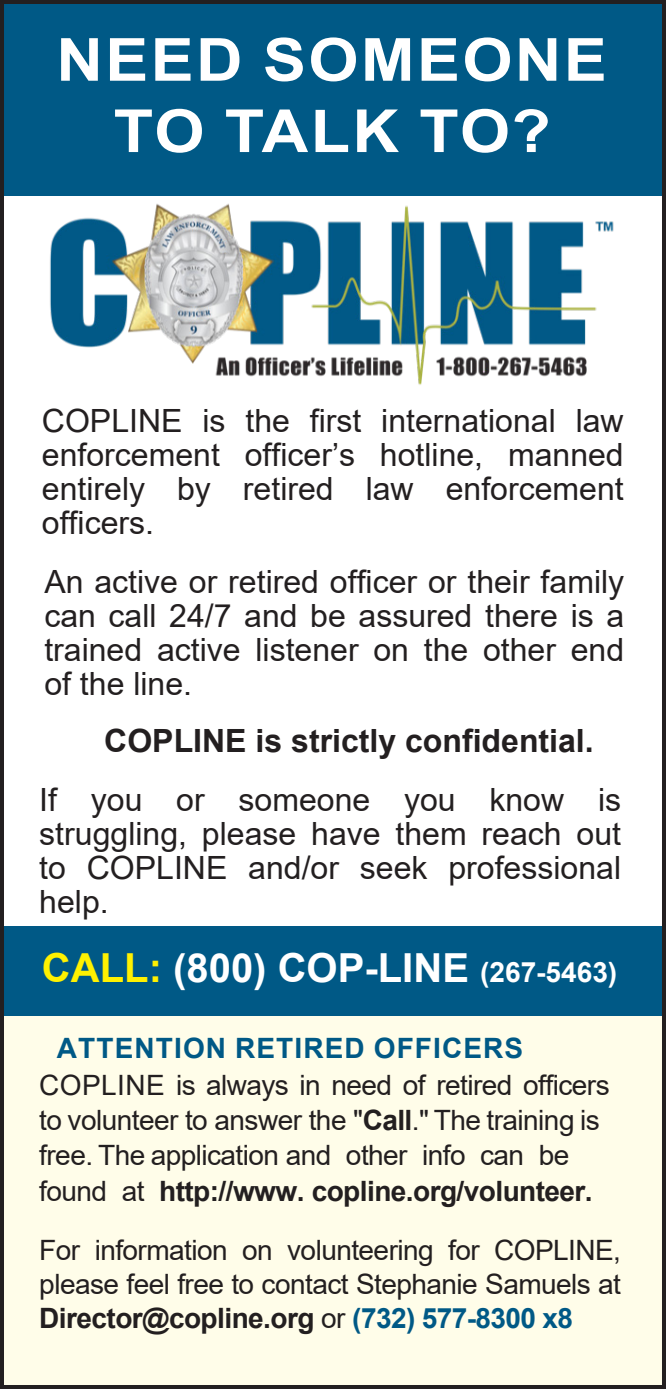
<style>
.page{position:relative;width:666px;height:1389px;background:#fff}
.page>*{position:absolute;margin:0;border:0;box-sizing:border-box;transform-origin:0 0}
.t1{font:700 59.2px "Arial";letter-spacing:.035em;color:#fff;scale:1.09 1}
.t2{font:700 40px "Arial";color:#fff}
.t3{font:32px/34px "Arial";color:#231f20;text-align:justify}
.t4{font:700 32px "Arial";color:#231f20}
.t5{font:28px/35.6px "Arial";letter-spacing:-.02em;color:#231f20}
.s1{color:#fff101}
.s2{font-size:28px}
.s3{font-weight:700;color:#005986}
.s4{font-weight:700}
</style>
<div class="page">
<div style="left:0;top:0;width:665px;height:196px;background:#005986"></div>
<img style="left:50px;top:203px;width:564px;height:182px">
<div style="left:0;top:926px;width:665px;height:90px;background:#005986"></div>
<div style="left:0;top:1016px;width:665px;height:372px;background:#fffde9"></div>
<div style="left:0;top:0;width:665px;height:1388px;border:4px solid #231f20"></div>
<p class="t1" style="left:56px;top:18px;width:506px">NEED SOMEONE</p>
<p class="t1" style="left:114px;top:89px;width:402px">TO TALK TO?</p>
<p class="t3" style="left:42px;top:403px;width:583px">COPLINE is the first international law enforcement officer’s hotline, manned entirely by retired law enforcement officers.</p>
<p class="t3" style="left:44px;top:564px;width:581px">An active or retired officer or their family can call 24/7 and be assured there is a trained active listener on the other end of the line.</p>
<p class="t4" style="left:104px;top:717px;width:491px">COPLINE is strictly confidential.</p>
<p class="t3" style="left:39px;top:782px;width:583px">If you or someone you know is struggling, please have them reach out to COPLINE and/or seek professional help.</p>
<p class="t2" style="left:42px;top:939px;width:576px"><span class="s1">CALL:</span> (800) COP-LINE <span class="s2">(267-5463)</span></p>
<p class="t5" style="left:39px;top:1030px;width:571px;text-indent:17px"><span class="s3">ATTENTION RETIRED OFFICERS </span>COPLINE is always in need of retired officers to volunteer to answer the "<span class="s4">Call</span>." The training is free. The application and other info can be found at <span class="s4">http://www. copline.org/volunteer.</span></p>
<p class="t5" style="left:39px;top:1233px;width:583px;line-height:33.6px;text-align:justify">For information on volunteering for COPLINE, please feel free to contact Stephanie Samuels at <span class="s4">Director@copline.org</span> or <span class="s3">(732) 577-8300 x8</span></p>
</div>
